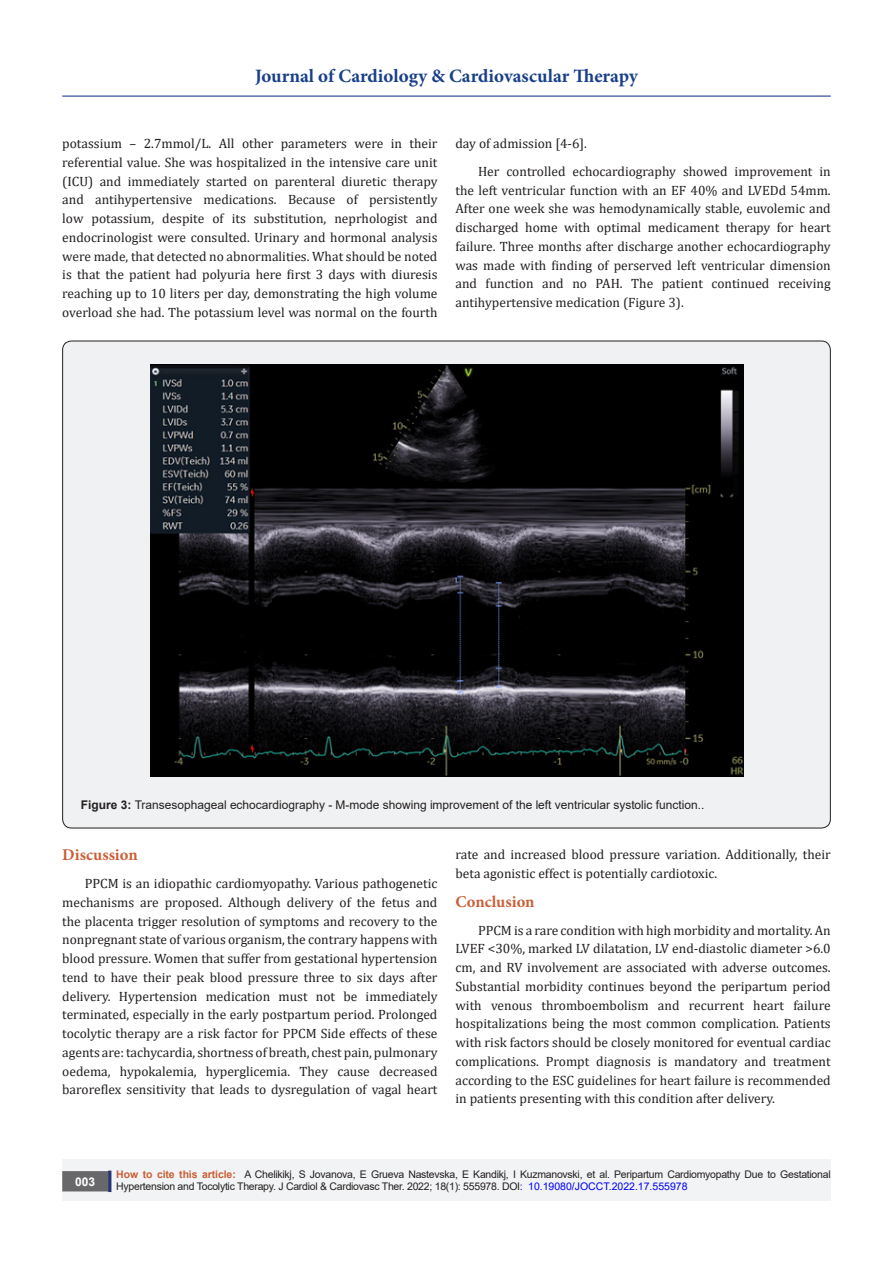
<style>
.page{position:relative;width:893px;height:1263px;background:#fff}
.page>*{position:absolute;margin:0;border:0;box-sizing:border-box;transform-origin:0 0}
.t1{font:700 18.9px "Minion Pro";color:#183f89}
.t2{font:700 16.5px "Minion Pro";color:#ca5f37}
.t3{font:13.5px/18.8px "Cambria";color:#231f20;text-align:justify}
.t4{font:12px "Arial";color:#231f20}
.t5{font:700 12px "Arial";color:#fff}
.t6{font:10.5px/12.6px "Arial";letter-spacing:-.025em;color:#231f20}
.s1{font-weight:700}
.s2{font-weight:700;color:#ca5f37}
.s3{color:#00f}
</style>
<div class="page">
<hr style="left:62px;top:96px;width:769px;height:1px;background:#253f8e">
<div style="left:62px;top:1160px;width:769px;height:41px;background:#f2f3f4"></div>
<div style="left:63px;top:1172px;width:44px;height:19px;background:#68676a"></div>
<div style="left:62px;top:1171px;width:46px;height:20px;border:2px solid #68676a"></div>
<div style="left:108px;top:1170px;width:3px;height:22px;background:#253474;border:2px solid #253474"></div>
<div style="left:63px;top:341px;width:767px;height:487px;background:#f0f1f2;border-radius:9px"></div>
<img style="left:151px;top:365px;width:592px;height:412px">
<h1 class="t1" style="left:255px;top:63px;width:384px">Journal of Cardiology &amp; Cardiovascular Therapy</h1>
<p class="t3" style="left:62px;top:134px;width:377px">potassium – 2.7mmol/L. All other parameters were in their referential value. She was hospitalized in the intensive care unit (ICU) and immediately started on parenteral diuretic therapy and antihypertensive medications. Because of persistently low potassium, despite of its substitution, neprhologist and endocrinologist were consulted. Urinary and hormonal analysis were made, that detected no abnormalities. What should be noted is that the patient had polyuria here first 3 days with diuresis reaching up to 10 liters per day, demonstrating the high volume overload she had. The potassium level was normal on the fourth</p>
<p class="t3" style="left:455px;top:134px;width:133px">day of admission [4-6].</p>
<p class="t3" style="left:455px;top:162px;width:377px;text-indent:22px">Her controlled echocardiography showed improvement in the left ventricular function with an EF 40% and LVEDd 54mm.<br>After one week she was hemodynamically stable, euvolemic and discharged home with optimal medicament therapy for heart failure. Three months after discharge another echocardiography was made with finding of perserved left ventricular dimension and function and no PAH. The patient continued receiving antihypertensive medication (Figure 3).</p>
<p class="t4" style="left:81px;top:797px;width:625px"><span class="s1">Figure 3:</span> Transesophageal echocardiography - M-mode showing improvement of the left ventricular systolic function..</p>
<p class="t2" style="left:62px;top:843px;width:77px">Discussion</p>
<p class="t3" style="left:62px;top:874px;width:377px;text-indent:22px">PPCM is an idiopathic cardiomyopathy. Various pathogenetic mechanisms are proposed. Although delivery of the fetus and the placenta trigger resolution of symptoms and recovery to the nonpregnant state of various organism, the contrary happens with blood pressure. Women that suffer from gestational hypertension tend to have their peak blood pressure three to six days after delivery. Hypertension medication must not be immediately terminated, especially in the early postpartum period. Prolonged tocolytic therapy are a risk factor for PPCM Side effects of these agents are: tachycardia, shortness of breath, chest pain, pulmonary oedema, hypokalemia, hyperglicemia. They cause decreased baroreflex sensitivity that leads to dysregulation of vagal heart</p>
<p class="t3" style="left:455px;top:845px;width:377px">rate and increased blood pressure variation. Additionally, their beta agonistic effect is potentially cardiotoxic.</p>
<p class="t2" style="left:455px;top:890px;width:81px">Conclusion</p>
<p class="t3" style="left:455px;top:920px;width:377px;text-indent:22px">PPCM is a rare condition with high morbidity and mortality. An LVEF &lt;30%, marked LV dilatation, LV end-diastolic diameter &gt;6.0 cm, and RV involvement are associated with adverse outcomes.<br>Substantial morbidity continues beyond the peripartum period with venous thromboembolism and recurrent heart failure hospitalizations being the most common complication. Patients with risk factors should be closely monitored for eventual cardiac complications. Prompt diagnosis is mandatory and treatment according to the ESC guidelines for heart failure is recommended in patients presenting with this condition after delivery.</p>
<p class="t5" style="left:75px;top:1173px;width:22px">003</p>
<p class="t6" style="left:116px;top:1168px;width:716px"><span class="s2">How to cite this article:</span> A Chelikikj, S Jovanova, E Grueva Nastevska, E Kandikj, I Kuzmanovski, et al. Peripartum Cardiomyopathy Due to Gestational<br>Hypertension and Tocolytic Therapy. J Cardiol &amp; Cardiovasc Ther. 2022; 18(1): 555978. DOI<span class="s3">: 10.19080/JOCCT.2022.17.555978</span></p>
</div>
